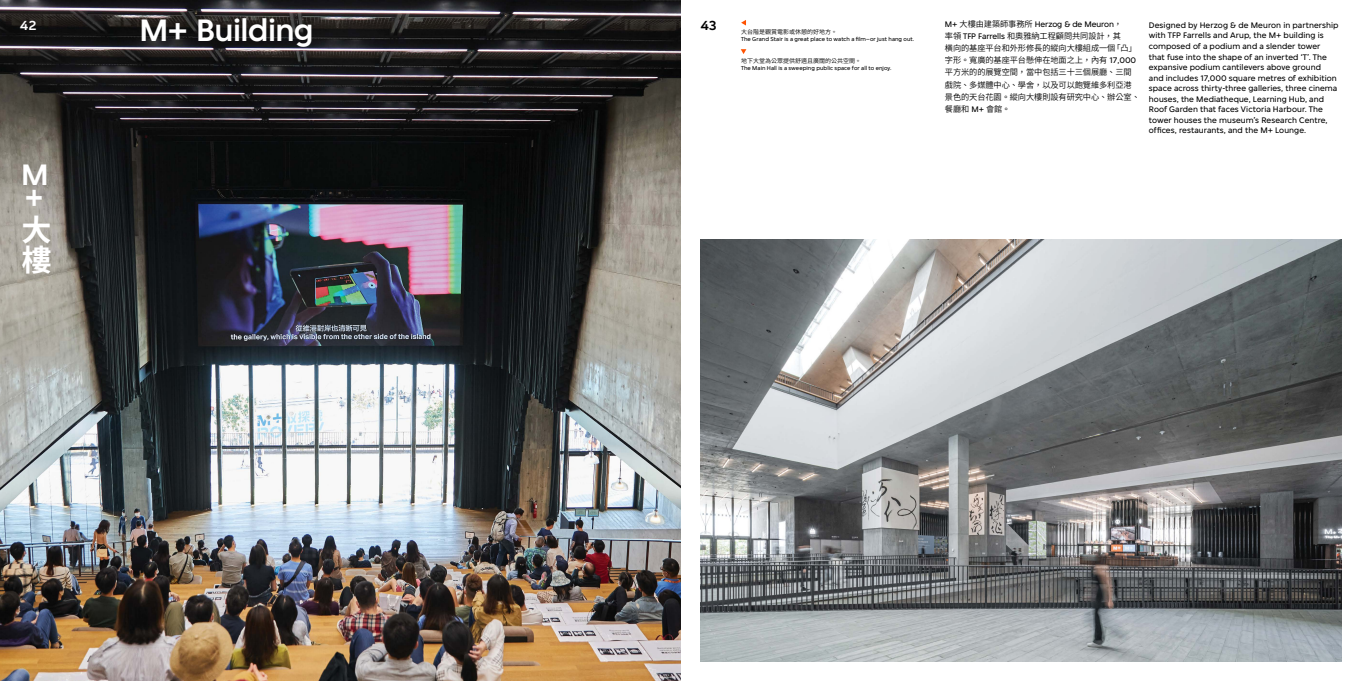
<style>
.page{position:relative;width:1361px;height:681px;background:#fff}
.page>*{position:absolute;margin:0;border:0;box-sizing:border-box;transform-origin:0 0}
.t1{font:500 33px "Simplistic Mplus";letter-spacing:-.015em;color:#fff}
.t2{font:500 31.5px "Simplistic Mplus";color:#fff}
.t3{font:700 30px/30px "Noto Sans CJ Ktc";color:#fff}
.t4{font:500 14px "Simplistic Mplus";color:#fff}
.t5{font:500 14px "Simplistic Mplus";color:#000}
.t6{font:8.6px/10.5px "Simplistic Mplus";letter-spacing:.005em;color:#000}
.t7{font:600 8.2px/12.2px "Noto Sans CJ Ktc";letter-spacing:-.01em;color:#000}
.t8{font:6px "Simplistic Mplus";letter-spacing:.01em;color:#000}
.t9{font:600 6px "Noto Sans CJ Ktc";color:#000}
.s1{font-family:"Noto Sans CJ Ktc";font-weight:600;font-size:8.2px}
.s2{font-family:"Simplistic Mplus";font-weight:400;font-size:8.6px}
</style>
<div class="page">
<img style="left:0;top:0;width:680px;height:680px">
<img style="left:700px;top:239px;width:641px;height:421px">
<svg style="left:741px;top:20px;width:5px;height:6px"></svg>
<svg style="left:741px;top:49px;width:5px;height:5px"></svg>
<h1 class="t1" style="left:139px;top:12px;width:176px">M+ Building</h1>
<p class="t6" style="left:945px;top:18px;width:179px">M+ <span class="s1">大樓由建築師事務所</span> Herzog &amp; de Meuron<span class="s1">，</span></p>
<p class="t7" style="left:945px;top:30px;width:196px">率領 <span class="s2">TFP Farrells</span> 和奧雅納工程顧問共同設計，其<br>橫向的基座平台和外形修長的縱向大樓組成一個「凸」字形。寬廣的基座平台懸伸在地面之上，內有 <span class="s2">17,000</span>平方米的的展覽空間，當中包括三十三個展廳、三間戲院、多媒體中心、學舍，以及可以飽覽維多利亞港景色的天台花園。縱向大樓則設有研究中心、辦公室、餐廳和 <span class="s2">M+</span> 會館。</p>
<h3 class="t4" style="left:20px;top:17px;width:18px">42</h3>
<p class="t6" style="left:1149px;top:20px;width:191px">Designed by Herzog &amp; de Meuron in partnership with TFP Farrells and Arup, the M+ building is composed of a podium and a slender tower that fuse into the shape of an inverted ‘T’. The expansive podium cantilevers above ground<br>and includes 17,000 square metres of exhibition space across thirty-three galleries, three cinema houses, the Mediatheque, Learning Hub, and Roof Garden that faces Victoria Harbour. The tower houses the museum’s Research Centre, offices, restaurants, and the M+ Lounge.</p>
<h3 class="t5" style="left:700px;top:17px;width:18px">43</h3>
<p class="t9" style="left:741px;top:28px;width:97px">大台階是觀賞電影或休憩的好地方。</p>
<p class="t8" style="left:741px;top:36px;width:175px">The Grand Stair is a great place to watch a film–or just hang out.</p>
<p class="t9" style="left:741px;top:57px;width:121px">地下大堂為公眾提供舒適且廣闊的公共空間。</p>
<p class="t8" style="left:741px;top:65px;width:152px">The Main Hall is a sweeping public space for all to enjoy.</p>
<h2 class="t2" style="left:21px;top:157px;width:29px">M</h2>
<h2 class="t2" style="left:53px;top:188px;width:21px;rotate:90deg">+</h2>
<h3 class="t3" style="left:21px;top:215px;width:31px">大樓</h3>
</div>
